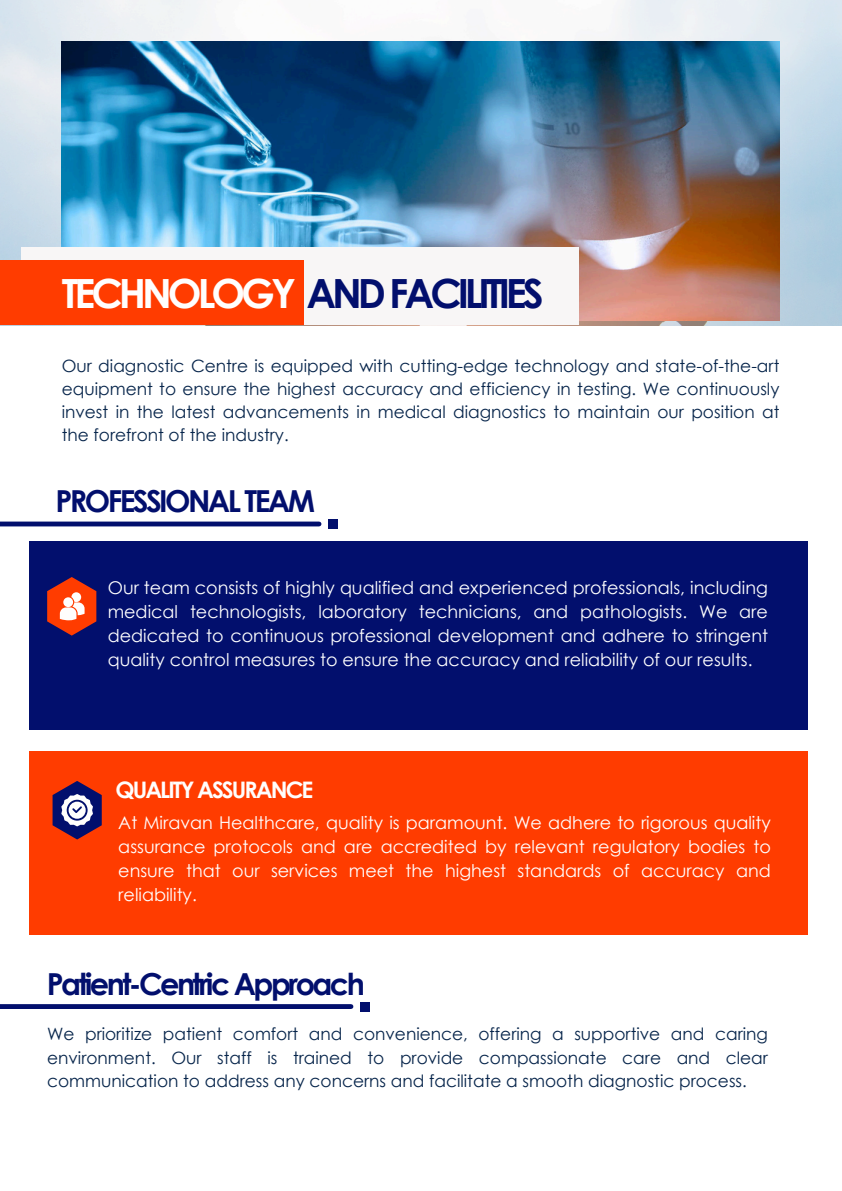
<style>
.page{position:relative;width:842px;height:1191px;background:#fff}
.page>*{position:absolute;margin:0;border:0;box-sizing:border-box;transform-origin:0 0}
.t1{font:700 40.2px "Century Gothic";letter-spacing:-.1em;color:#020f6d}
.t2{font:700 30.3px "Century Gothic";letter-spacing:-.085em;color:#020f6d}
.t3{font:700 22.8px "Century Gothic";letter-spacing:-.085em;color:#fffefd}
.t4{font:17.6px/24px "Century Gothic";color:#fff;text-align:justify}
.t5{font:17px/23.2px "Century Gothic";color:#07254b;text-align:justify}
.s1{color:#fffefd}
</style>
<div class="page">
<img style="left:0;top:0;width:842px;height:325px">
<img style="left:62px;top:42px;width:718px;height:278px">
<div style="left:21px;top:247px;width:557px;height:78px;background:#f8f6f6"></div>
<div style="left:0;top:260px;width:304px;height:65px;background:#ff3c00"></div>
<div style="left:29px;top:541px;width:778px;height:188px;background:#020f6d"></div>
<div style="left:29px;top:751px;width:778px;height:183px;background:#ff3c00"></div>
<div style="left:0;top:521px;width:319px;height:5px;background:#020f6d"></div>
<div style="left:328px;top:519px;width:10px;height:9px;background:#020f6d"></div>
<svg style="left:47px;top:577px;width:49px;height:58px"></svg>
<svg style="left:53px;top:781px;width:49px;height:58px"></svg>
<svg style="left:0;top:1004px;width:351px;height:4px"></svg>
<div style="left:360px;top:1001px;width:10px;height:10px;background:#020f6d"></div>
<p class="t1" style="left:62px;top:267px;width:483px"><span class="s1">TECHNOLOGY</span> AND FACILITIES</p>
<p class="t5" style="left:62px;top:353px;width:719px">Our diagnostic Centre is equipped with cutting-edge technology and state-of-the-art equipment to ensure the highest accuracy and efficiency in testing. We continuously invest in the latest advancements in medical diagnostics to maintain our position at the forefront of the industry.</p>
<h2 class="t2" style="left:55px;top:482px;width:261px">PROFESSIONAL TEAM</h2>
<h1 class="t4" style="left:108px;top:574px;width:662px">Our team consists of highly qualified and experienced professionals, including medical technologists, laboratory technicians, and pathologists. We are dedicated to continuous professional development and adhere to stringent quality control measures to ensure the accuracy and reliability of our results.</h1>
<p class="t3" style="left:115px;top:774px;width:199px">QUALITY ASSURANCE</p>
<p class="t4" style="left:118px;top:810px;width:654px">At Miravan Healthcare, quality is paramount. We adhere to rigorous quality assurance protocols and are accredited by relevant regulatory bodies to ensure that our services meet the highest standards of accuracy and reliability.</p>
<p class="t2" style="left:47px;top:964px;width:320px">Patient-Centric Approach</p>
<p class="t5" style="left:47px;top:1021px;width:722px">We prioritize patient comfort and convenience, offering a supportive and caring environment. Our staff is trained to provide compassionate care and clear communication to address any concerns and facilitate a smooth diagnostic process.</p>
</div>
